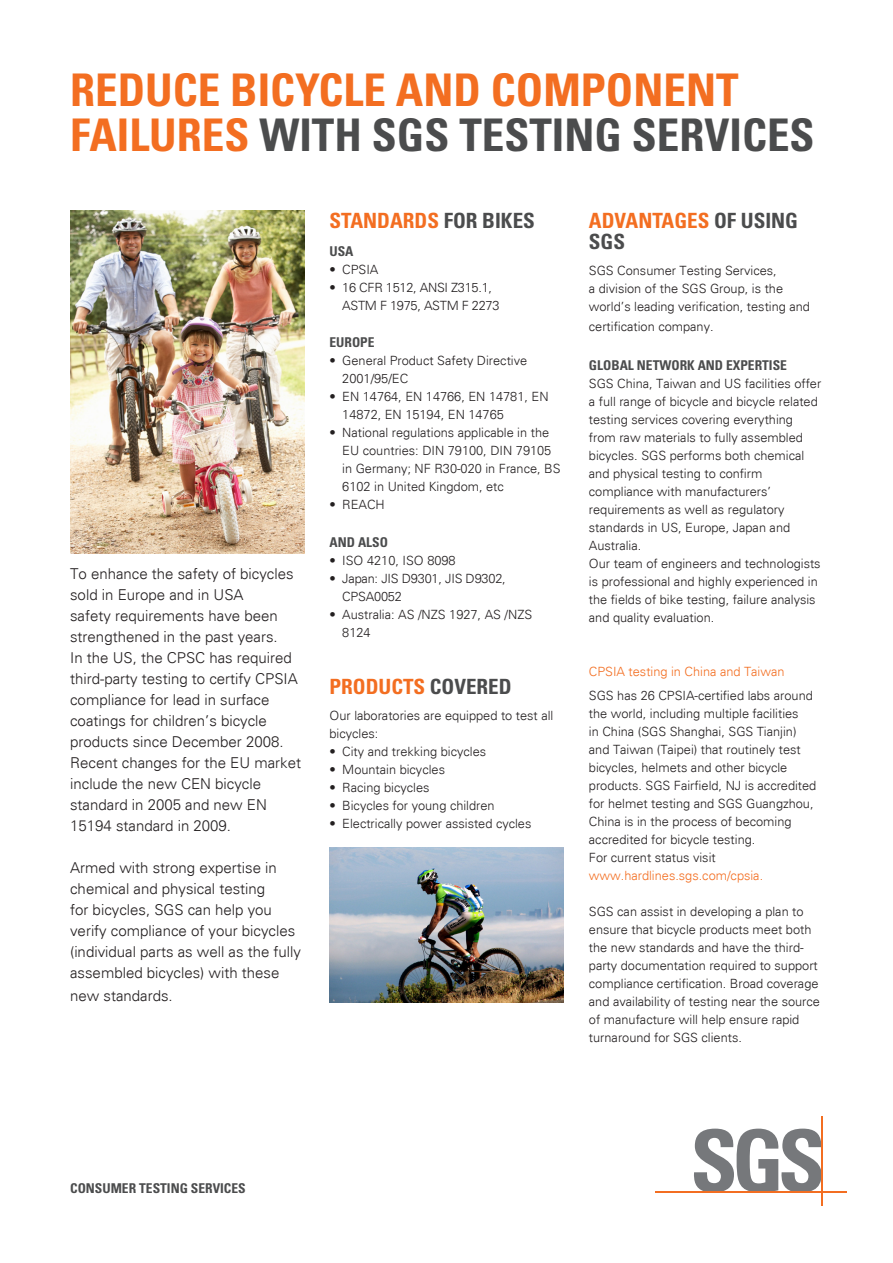
<style>
.page{position:relative;width:893px;height:1263px;background:#fff}
.page>*{position:absolute;margin:0;border:0;box-sizing:border-box;transform-origin:0 0}
.t1{font:700 condensed 45px/45px "Univers";color:#f36e21}
.t2{font:700 condensed 21px/21px "Univers";color:#f36e21}
.t3{font:300 15px/21px "Univers";color:#231f20}
.t4{font:700 condensed 13.5px "Univers";color:#4b4c4d}
.t5{font:300 12.75px/18px "Univers";color:#231f20}
.t6{font:300 12.75px "Univers";color:#f36e21}
.t7{font:300 12.75px "Univers";letter-spacing:-.02em;color:#231f20}
.s1{color:#4b4c4d}
</style>
<div class="page">
<svg style="left:694px;top:1128px;width:127px;height:63px"></svg>
<hr style="left:655px;top:1191px;width:192px;height:2px;background:#f36e21">
<hr style="left:821px;top:1116px;width:2px;height:89px;background:#f36e21">
<img style="left:70px;top:210px;width:234px;height:343px">
<img style="left:330px;top:847px;width:233px;height:155px">
<p class="t1" style="left:70px;top:67px;width:746px">REDUCE BICYCLE AND COMPONENT<br>FAILURES <span class="s1">WITH SGS TESTING SERVICES</span></p>
<p class="t3" style="left:70px;top:564px;width:232px">To enhance the safety of bicycles sold in Europe and in USA<br>safety requirements have been strengthened in the past years.<br>In the US, the CPSC has required third-party testing to certify CPSIA compliance for lead in surface coatings for children’s bicycle products since December 2008.<br>Recent changes for the EU market include the new CEN bicycle standard in 2005 and new EN<br>15194 standard in 2009.</p>
<p class="t3" style="left:70px;top:858px;width:232px">Armed with strong expertise in chemical and physical testing<br>for bicycles, SGS can help you verify compliance of your bicycles (individual parts as well as the fully assembled bicycles) with these</p>
<p class="t3" style="left:70px;top:985px;width:104px">new standards.</p>
<p class="t2" style="left:330px;top:210px;width:207px">STANDARDS <span class="s1">FOR BIKES</span></p>
<p class="t4" style="left:330px;top:243px;width:26px">USA</p>
<p class="t5" style="left:330px;top:260px;width:50px">• CPSIA</p>
<p class="t7" style="left:330px;top:279px;width:164px">• 16 CFR 1512, ANSI Z315.1,</p>
<p class="t7" style="left:342px;top:297px;width:159px">ASTM F 1975, ASTM F 2273</p>
<p class="t4" style="left:330px;top:334px;width:47px">EUROPE</p>
<p class="t5" style="left:342px;top:352px;width:186px;text-indent:-13px">• General Product Safety Directive<br>2001/95/EC</p>
<p class="t5" style="left:342px;top:388px;width:208px;text-indent:-13px">• EN 14764, EN 14766, EN 14781, EN<br>14872, EN 15194, EN 14765</p>
<p class="t5" style="left:342px;top:424px;width:220px;text-indent:-13px">• National regulations applicable in the EU countries: DIN 79100, DIN 79105 in Germany; NF R30-020 in France, BS 6102 in United Kingdom, etc</p>
<p class="t5" style="left:330px;top:496px;width:57px">• REACH</p>
<p class="t4" style="left:330px;top:534px;width:60px">AND ALSO</p>
<p class="t5" style="left:330px;top:551px;width:128px">• ISO 4210, ISO 8098</p>
<p class="t5" style="left:342px;top:569px;width:165px;text-indent:-13px">• Japan: JIS D9301, JIS D9302,<br>CPSA0052</p>
<p class="t5" style="left:342px;top:605px;width:191px;text-indent:-13px">• Australia: AS /NZS 1927, AS /NZS<br>8124</p>
<p class="t2" style="left:330px;top:676px;width:184px">PRODUCTS <span class="s1">COVERED</span></p>
<p class="t5" style="left:330px;top:707px;width:225px">Our laboratories are equipped to test all bicycles:</p>
<p class="t5" style="left:330px;top:743px;width:158px">• City and trekking bicycles</p>
<p class="t5" style="left:330px;top:761px;width:117px">• Mountain bicycles</p>
<p class="t5" style="left:330px;top:779px;width:101px">• Racing bicycles</p>
<p class="t5" style="left:330px;top:797px;width:167px">• Bicycles for young children</p>
<p class="t5" style="left:330px;top:815px;width:203px">• Electrically power assisted cycles</p>
<p class="t2" style="left:589px;top:210px;width:211px">ADVANTAGES <span class="s1">OF USING<br>SGS</span></p>
<p class="t5" style="left:589px;top:262px;width:223px">SGS Consumer Testing Services,<br>a division of the SGS Group, is the world’s leading verification, testing and</p>
<p class="t5" style="left:589px;top:317px;width:126px">certification company.</p>
<p class="t4" style="left:589px;top:357px;width:200px">GLOBAL NETWORK AND EXPERTISE</p>
<p class="t5" style="left:589px;top:374px;width:234px">SGS China, Taiwan and US facilities offer</p>
<p class="t5" style="left:589px;top:392px;width:230px">a full range of bicycle and bicycle related</p>
<p class="t5" style="left:589px;top:410px;width:206px">testing services covering everything</p>
<p class="t5" style="left:589px;top:428px;width:215px">from raw materials to fully assembled</p>
<p class="t5" style="left:589px;top:446px;width:217px">bicycles. SGS performs both chemical</p>
<p class="t5" style="left:589px;top:464px;width:175px">and physical testing to confirm</p>
<p class="t5" style="left:589px;top:482px;width:184px">compliance with manufacturers’</p>
<p class="t5" style="left:589px;top:500px;width:197px">requirements as well as regulatory</p>
<p class="t5" style="left:589px;top:518px;width:203px">standards in US, Europe, Japan and</p>
<p class="t5" style="left:589px;top:536px;width:54px">Australia.</p>
<p class="t5" style="left:589px;top:554px;width:233px">Our team of engineers and technologists</p>
<p class="t5" style="left:589px;top:572px;width:230px">is professional and highly experienced in</p>
<p class="t5" style="left:589px;top:590px;width:228px">the fields of bike testing, failure analysis</p>
<p class="t5" style="left:589px;top:608px;width:127px">and quality evaluation.</p>
<p class="t6" style="left:589px;top:663px;width:197px">CPSIA testing in China and Taiwan</p>
<p class="t5" style="left:589px;top:686px;width:225px">SGS has 26 CPSIA-certified labs around</p>
<p class="t5" style="left:589px;top:704px;width:211px">the world, including multiple facilities</p>
<p class="t5" style="left:589px;top:722px;width:209px">in China (SGS Shanghai, SGS Tianjin)</p>
<p class="t5" style="left:589px;top:740px;width:213px">and Taiwan (Taipei) that routinely test</p>
<p class="t5" style="left:589px;top:758px;width:200px">bicycles, helmets and other bicycle</p>
<p class="t5" style="left:589px;top:776px;width:229px">products. SGS Fairfield, NJ is accredited</p>
<p class="t5" style="left:589px;top:794px;width:226px">for helmet testing and SGS Guangzhou,</p>
<p class="t5" style="left:589px;top:812px;width:204px">China is in the process of becoming</p>
<p class="t5" style="left:589px;top:830px;width:168px">accredited for bicycle testing.</p>
<p class="t5" style="left:589px;top:848px;width:128px">For current status visit</p>
<p class="t6" style="left:589px;top:867px;width:176px">www.hardlines.sgs.com/cpsia.</p>
<p class="t5" style="left:589px;top:902px;width:216px">SGS can assist in developing a plan to</p>
<p class="t5" style="left:589px;top:920px;width:224px">ensure that bicycle products meet both</p>
<p class="t5" style="left:589px;top:938px;width:216px">the new standards and have the third-</p>
<p class="t5" style="left:589px;top:956px;width:230px">party documentation required to support</p>
<p class="t5" style="left:589px;top:974px;width:231px">compliance certification. Broad coverage</p>
<p class="t5" style="left:589px;top:992px;width:232px">and availability of testing near the source</p>
<p class="t5" style="left:589px;top:1010px;width:212px">of manufacture will help ensure rapid</p>
<p class="t5" style="left:589px;top:1028px;width:155px">turnaround for SGS clients.</p>
<p class="t4" style="left:70px;top:1180px;width:177px">CONSUMER TESTING SERVICES</p>
</div>
